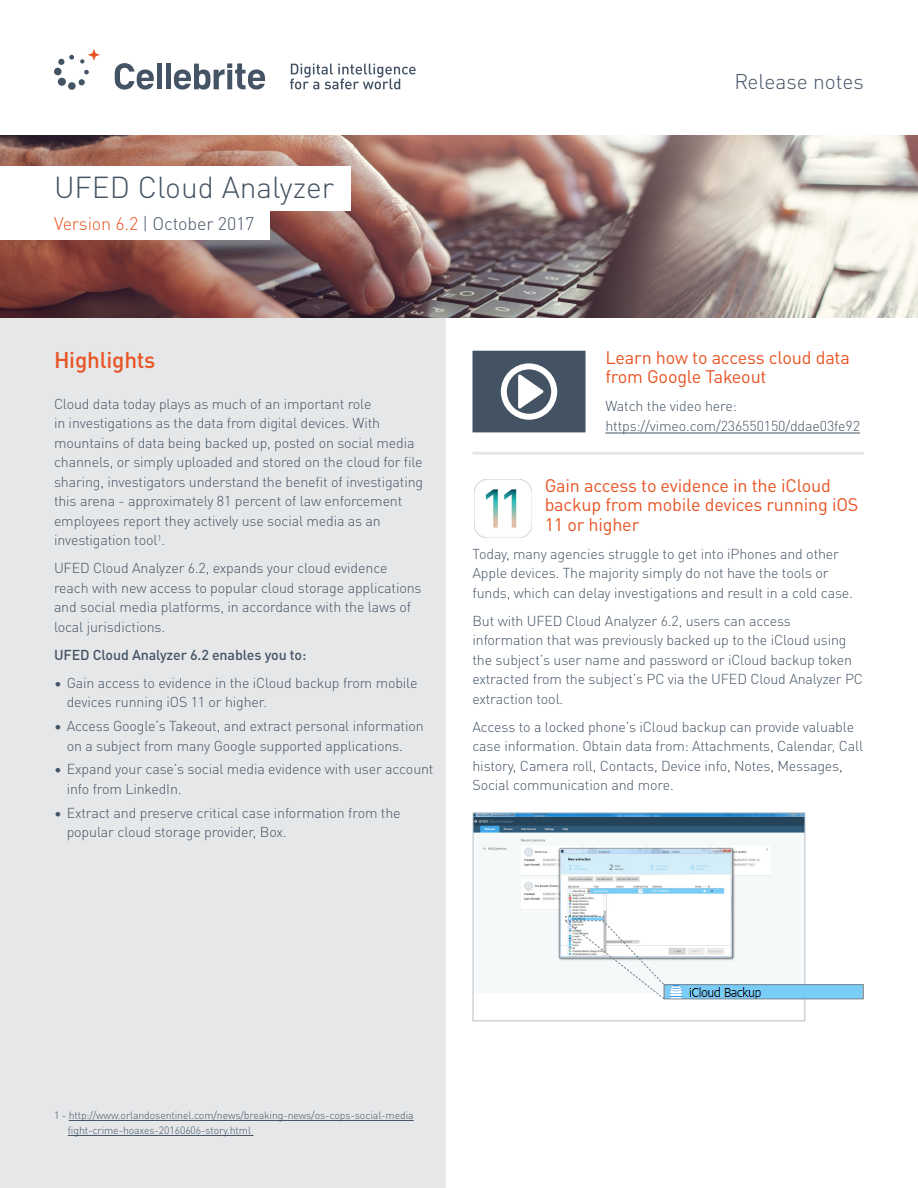
<style>
.page{position:relative;width:918px;height:1188px;background:#fff}
.page>*{position:absolute;margin:0;border:0;box-sizing:border-box;transform-origin:0 0}
.Main_document_title{font:300 30px "DIN Pro";color:#445465}
.Headline_on_gray_BG{font:500 22.5px "DIN Pro";letter-spacing:-.01em;color:#e95424}
.t1{font:300 21px "DIN Pro";color:#445465}
.Headlines{font:18px/19.5px "DIN Pro";letter-spacing:-.01em;color:#e95424}
.Document_subtitle{font:300 18px "DIN Pro";letter-spacing:-.01em;color:#445465}
.Body_copy{font:300 14.25px/19.5px "DIN Pro";letter-spacing:-.01em;color:#445465}
.Bullet_Copy_-_next_l{font:300 14.25px "DIN Pro";letter-spacing:-.01em;color:#445465}
.Body_copy-2{font:500 14.25px "DIN Pro";letter-spacing:-.01em;color:#445465}
.captions_sources{font:300 10.5px "DIN Pro";letter-spacing:-.01em;color:#445465}
.s1{color:#e95424}
</style>
<div class="page">
<div style="left:0;top:316px;width:446px;height:872px;background:#e6e7e9"></div>
<img style="left:0;top:135px;width:918px;height:183px">
<div style="left:473px;top:352px;width:112px;height:79px;background:#435363"></div>
<div style="left:472px;top:351px;width:114px;height:81px;border:4px solid #435363"></div>
<div style="left:501px;top:363px;width:56px;height:57px;border:6px solid #fff;border-radius:50%"></div>
<svg style="left:515px;top:372px;width:32px;height:41px"></svg>
<div style="left:0;top:166px;width:351px;height:44px;background:#fff"></div>
<div style="left:0;top:209px;width:269px;height:31px;background:#fff"></div>
<img style="left:475px;top:814px;width:328px;height:179px">
<div style="left:473px;top:812px;width:332px;height:209px;border:1px solid #b9c0c7"></div>
<img style="left:666px;top:986px;width:195px;height:11px">
<div style="left:664px;top:984px;width:199px;height:15px;border:1px solid #748593"></div>
<svg style="left:565px;top:916px;width:100px;height:84px"></svg>
<svg style="left:115px;top:63px;width:39px;height:27px"></svg>
<div style="left:157px;top:64px;width:5px;height:25px;background:#445465"></div>
<div style="left:166px;top:64px;width:5px;height:25px;background:#445465"></div>
<svg style="left:174px;top:63px;width:91px;height:27px"></svg>
<div style="left:68px;top:82px;width:8px;height:8px;background:#445465;border-radius:50%"></div>
<div style="left:54px;top:68px;width:8px;height:7px;background:#445465;border-radius:50%"></div>
<svg style="left:58px;top:49px;width:42px;height:36px"></svg>
<svg style="left:290px;top:64px;width:126px;height:25px"></svg>
<hr style="left:606px;top:433px;width:254px;height:1px;background:#445465">
<img style="left:474px;top:479px;width:58px;height:58px">
<hr style="left:472px;top:452px;width:392px;height:3px;background:#e4e7e9">
<hr style="left:69px;top:1120px;width:345px;height:1px;background:#445465">
<hr style="left:68px;top:1135px;width:185px;height:1px;background:#445465">
<p class="Main_document_title" style="left:54px;top:165px;width:282px">UFED Cloud Analyzer</p>
<p class="Document_subtitle" style="left:54px;top:210px;width:202px"><span class="s1">Version 6.2</span> | October 2017</p>
<h3 class="t1" style="left:734px;top:66px;width:131px">Release notes</h3>
<p class="Headline_on_gray_BG" style="left:54px;top:343px;width:103px">Highlights</p>
<p class="Body_copy" style="left:54px;top:393px;width:371px">Cloud data today plays as much of an important role<br>in investigations as the data from digital devices. With mountains of data being backed up, posted on social media channels, or simply uploaded and stored on the cloud for file sharing, investigators understand the benefit of investigating this arena - approximately 81 percent of law enforcement employees report they actively use social media as an investigation tool<sup>1</sup>.</p>
<p class="Body_copy" style="left:54px;top:557px;width:369px">UFED Cloud Analyzer 6.2, expands your cloud evidence reach with new access to popular cloud storage applications and social media platforms, in accordance with the laws of local jurisdictions.</p>
<p class="Body_copy-2" style="left:54px;top:644px;width:254px">UFED Cloud Analyzer 6.2 enables you to:</p>
<p class="Body_copy" style="left:54px;top:672px;width:365px">• Gain access to evidence in the iCloud backup from mobile</p>
<p class="Bullet_Copy_-_next_l" style="left:67px;top:691px;width:202px">devices running iOS 11 or higher.</p>
<p class="Body_copy" style="left:54px;top:715px;width:371px">• Access Google’s Takeout, and extract personal information</p>
<p class="Bullet_Copy_-_next_l" style="left:67px;top:735px;width:338px">on a subject from many Google supported applications.</p>
<p class="Body_copy" style="left:54px;top:759px;width:381px">• Expand your case’s social media evidence with user account</p>
<p class="Bullet_Copy_-_next_l" style="left:67px;top:778px;width:116px">info from LinkedIn.</p>
<p class="Body_copy" style="left:54px;top:802px;width:348px">• Extract and preserve critical case information from the</p>
<p class="Bullet_Copy_-_next_l" style="left:67px;top:821px;width:221px">popular cloud storage provider, Box.</p>
<p class="Headlines" style="left:606px;top:347px;width:246px">Learn how to access cloud data from Google Takeout</p>
<p class="Body_copy" style="left:606px;top:396px;width:256px">Watch the video here: https://vimeo.com/236550150/ddae03fe92</p>
<p class="Headlines" style="left:545px;top:475px;width:315px">Gain access to evidence in the iCloud backup from mobile devices running iOS<br>11 or higher</p>
<p class="Body_copy" style="left:472px;top:543px;width:382px">Today, many agencies struggle to get into iPhones and other<br>Apple devices. The majority simply do not have the tools or funds, which can delay investigations and result in a cold case.</p>
<p class="Body_copy" style="left:472px;top:610px;width:392px">But with UFED Cloud Analyzer 6.2, users can access information that was previously backed up to the iCloud using the subject’s user name and password or iCloud backup token extracted from the subject’s PC via the UFED Cloud Analyzer PC extraction tool.</p>
<p class="Body_copy" style="left:472px;top:716px;width:392px">Access to a locked phone’s iCloud backup can provide valuable case information. Obtain data from: Attachments, Calendar, Call history, Camera roll, Contacts, Device info, Notes, Messages, Social communication and more.</p>
<p class="captions_sources" style="left:54px;top:1107px;width:361px">1 - http://www.orlandosentinel.com/news/breaking-news/os-cops-social-media</p>
<p class="captions_sources" style="left:68px;top:1122px;width:185px">fight-crime-hoaxes-20160606-story.html</p>
</div>
